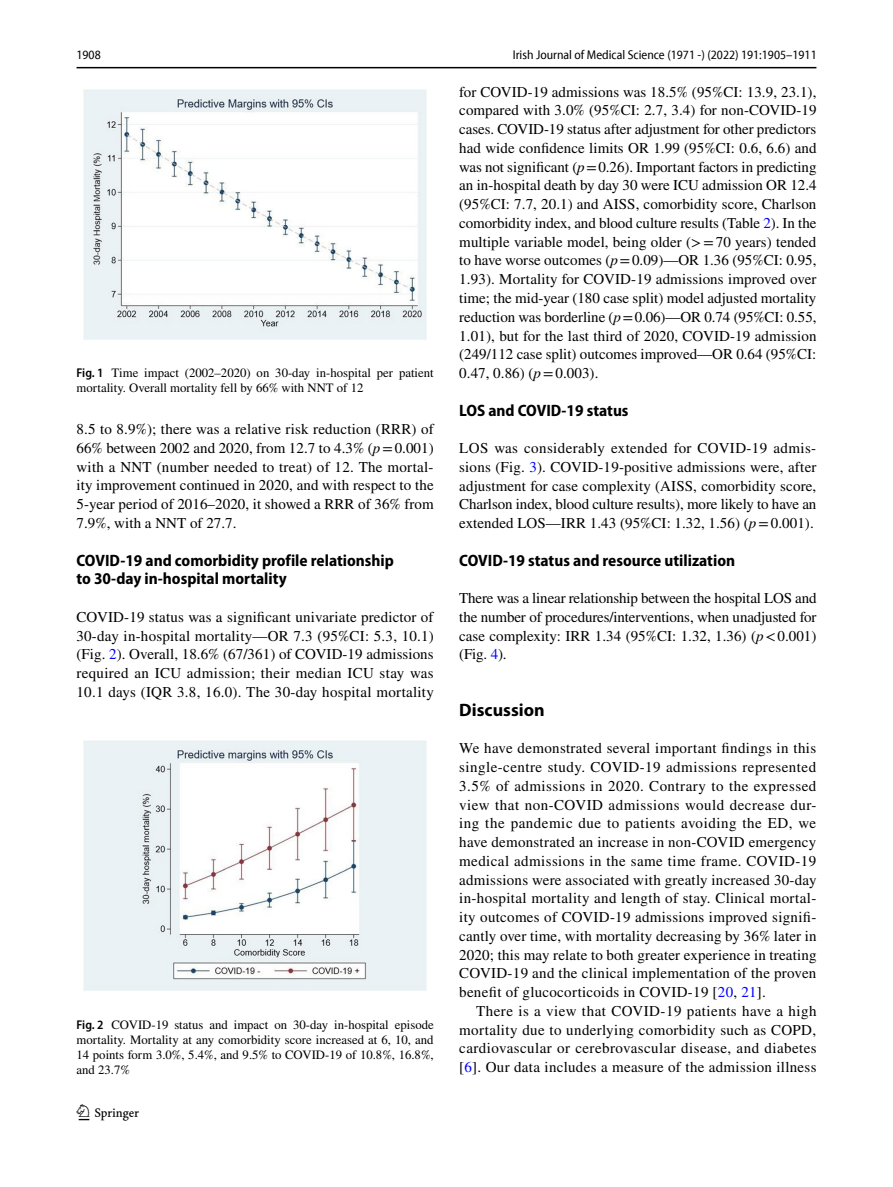
<style>
.page{position:relative;width:893px;height:1187px;background:#fff}
.page>*{position:absolute;margin:0;border:0;box-sizing:border-box;transform-origin:0 0}
.t1{font:22.5px "Springnew Regular 2";color:#000}
.t2{font:700 18px "Myriad Pro";color:#000}
.t3{font:700 semi-condensed 16.5px/18.8px "Myriad Pro";color:#000}
.t4{font:15px/18.8px "STIX";letter-spacing:.005em;color:#000;text-align:justify}
.t5{font:12.75px/15px "STIX";color:#000}
.t6{font:semi-condensed 12.75px "Myriad Pro Unic";color:#000}
.s1{font-family:"Myriad Pro";font-weight:600;font-stretch:semi-condensed}
.s2{font-style:italic}
.s3{color:#00f}
</style>
<div class="page">
<hr style="left:77px;top:67px;width:739px;height:1px;background:#000">
<img style="left:83px;top:89px;width:344px;height:251px">
<img style="left:83px;top:740px;width:344px;height:251px">
<p class="t6" style="left:77px;top:50px;width:26px">1908</p>
<p class="t6" style="left:513px;top:50px;width:305px">Irish Journal of Medical Science (1971 -) (2022) 191:1905–1911</p>
<p class="t5" style="left:77px;top:366px;width:359px"><span class="s1">Fig. 1</span> Time impact (2002–2020) on 30-day in-hospital per patient mortality. Overall mortality fell by 66% with NNT of 12</p>
<p class="t4" style="left:77px;top:421px;width:359px">8.5 to 8.9%); there was a relative risk reduction (RRR) of 66% between 2002 and 2020, from 12.7 to 4.3% (<span class="s2">p</span>=0.001) with a NNT (number needed to treat) of 12. The mortal&shy;ity improvement continued in 2020, and with respect to the 5-year period of 2016–2020, it showed a RRR of 36% from 7.9%, with a NNT of 27.7.</p>
<p class="t3" style="left:77px;top:550px;width:319px">COVID‑19 and comorbidity profile relationship to 30‑day in‑hospital mortality</p>
<p class="t4" style="left:77px;top:608px;width:359px">COVID-19 status was a significant univariate predictor of 30-day in-hospital mortality—OR 7.3 (95%CI: 5.3, 10.1) (Fig. <span class="s3">2</span>). Overall, 18.6% (67/361) of COVID-19 admissions required an ICU admission; their median ICU stay was 10.1 days (IQR 3.8, 16.0). The 30-day hospital mortality</p>
<p class="t5" style="left:77px;top:1017px;width:359px;text-align:justify"><span class="s1">Fig. 2</span> COVID-19 status and impact on 30-day in-hospital episode mortality. Mortality at any comorbidity score increased at 6, 10, and 14 points form 3.0%, 5.4%, and 9.5% to COVID-19 of 10.8%, 16.8%, and 23.7%</p>
<h1 class="t1" style="left:79px;top:1104px;width:62px">1 3</h1>
<p class="t4" style="left:459px;top:83px;width:359px">for COVID-19 admissions was 18.5% (95%CI: 13.9, 23.1), compared with 3.0% (95%CI: 2.7, 3.4) for non-COVID-19 cases. COVID-19 status after adjustment for other predictors had wide confidence limits OR 1.99 (95%CI: 0.6, 6.6) and was not significant (<span class="s2">p</span>=0.26). Important factors in predicting an in-hospital death by day 30 were ICU admission OR 12.4 (95%CI: 7.7, 20.1) and AISS, comorbidity score, Charlson comorbidity index, and blood culture results (Table <span class="s3">2</span>). In the multiple variable model, being older (&gt;=70 years) tended to have worse outcomes (<span class="s2">p</span>=0.09)—OR 1.36 (95%CI: 0.95, 1.93). Mortality for COVID-19 admissions improved over time; the mid-year (180 case split) model adjusted mortality reduction was borderline (<span class="s2">p</span>=0.06)—OR 0.74 (95%CI: 0.55, 1.01), but for the last third of 2020, COVID-19 admission (249/112 case split) outcomes improved—OR 0.64 (95%CI:<br>0.47, 0.86) (<span class="s2">p</span>=0.003).</p>
<p class="t3" style="left:459px;top:401px;width:171px">LOS and COVID‑19 status</p>
<p class="t4" style="left:459px;top:439px;width:359px">LOS was considerably extended for COVID-19 admis&shy;sions (Fig. <span class="s3">3</span>). COVID-19-positive admissions were, after adjustment for case complexity (AISS, comorbidity score, Charlson index, blood culture results), more likely to have an extended LOS—IRR 1.43 (95%CI: 1.32, 1.56) (<span class="s2">p</span>=0.001).</p>
<p class="t3" style="left:459px;top:551px;width:277px">COVID‑19 status and resource utilization</p>
<p class="t4" style="left:459px;top:589px;width:359px">There was a linear relationship between the hospital LOS and the number of procedures/interventions, when unadjusted for case complexity: IRR 1.34 (95%CI: 1.32, 1.36) (<span class="s2">p</span>&lt;0.001) (Fig. <span class="s3">4</span>).</p>
<p class="t2" style="left:459px;top:698px;width:87px">Discussion</p>
<p class="t4" style="left:459px;top:739px;width:359px">We have demonstrated several important findings in this single-centre study. COVID-19 admissions represented 3.5% of admissions in 2020. Contrary to the expressed view that non-COVID admissions would decrease dur&shy;ing the pandemic due to patients avoiding the ED, we have demonstrated an increase in non-COVID emergency medical admissions in the same time frame. COVID-19 admissions were associated with greatly increased 30-day in-hospital mortality and length of stay. Clinical mortal&shy;ity outcomes of COVID-19 admissions improved signifi&shy;cantly over time, with mortality decreasing by 36% later in 2020; this may relate to both greater experience in treating COVID-19 and the clinical implementation of the proven benefit of glucocorticoids in COVID-19 [<span class="s3">20</span>, <span class="s3">21</span>].</p>
<p class="t4" style="left:459px;top:1002px;width:359px;text-indent:17px">There is a view that COVID-19 patients have a high mortality due to underlying comorbidity such as COPD, cardiovascular or cerebrovascular disease, and diabetes [<span class="s3">6</span>]. Our data includes a measure of the admission illness</p>
</div>
